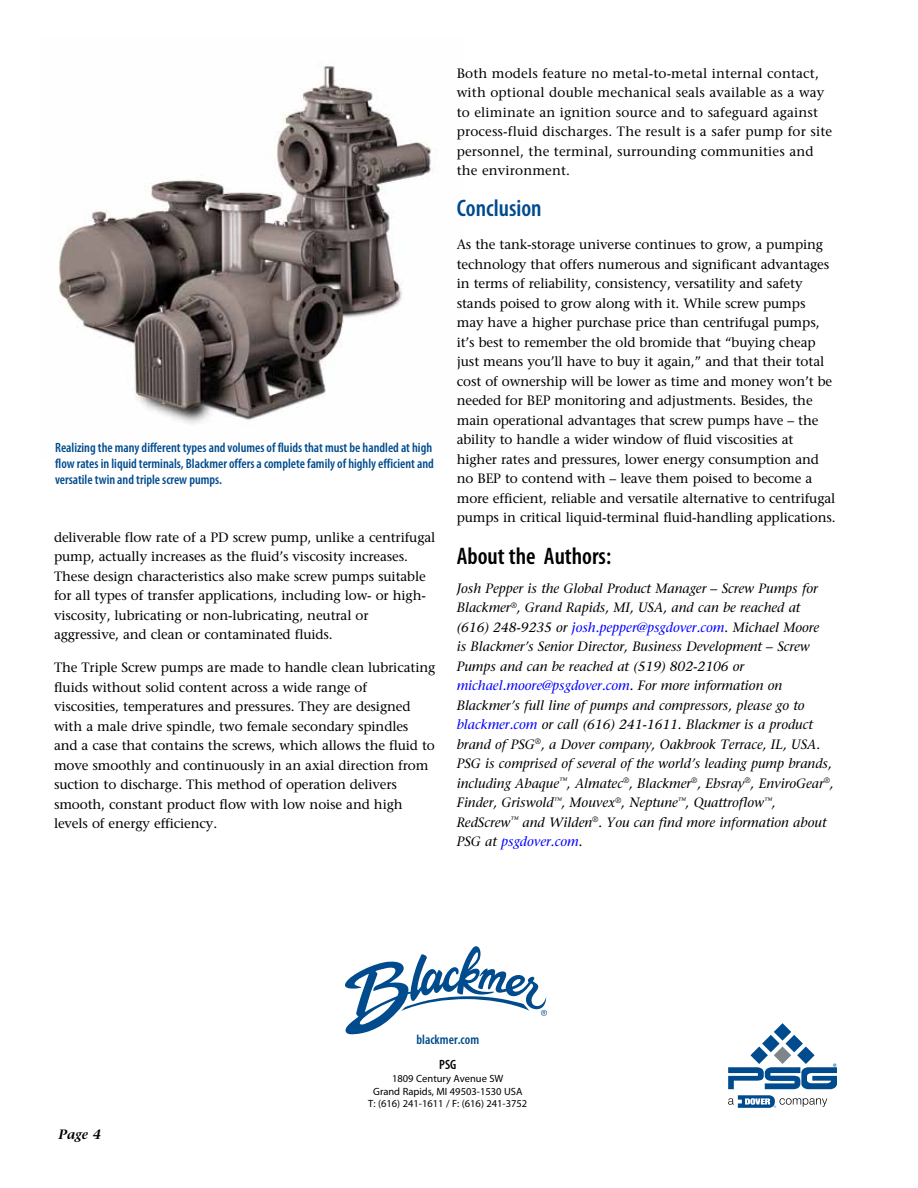
<style>
.page{position:relative;width:918px;height:1188px;background:#fff}
.page>*{position:absolute;margin:0;border:0;box-sizing:border-box;transform-origin:0 0}
.t1{font:600 condensed 24px "Myriad Pro";color:#000}
.t2{font:600 condensed 24px "Myriad Pro";color:#004b8d}
.t3{font:13.5px/19.5px "Stone Serif";letter-spacing:-.01em;color:#000}
.t4{font:italic 13.5px/19.5px "Stone Serif";color:#000}
.t5{font:13.5px/19.5px "Stone Serif";letter-spacing:.01em;color:#000}
.t6{font:600 condensed 13.5px/16.2px "Myriad Pro";color:#004b8d}
.t7{font:italic 600 13.5px "Stone Serif";color:#000}
.t8{font:600 condensed 13.5px "Myriad Pro";color:#000}
.t9{font:10.5px/12.6px "Myriad Pro";color:#000;text-align:center}
.s1{color:#00f}
</style>
<div class="page">
<svg style="left:728px;top:1023px;width:109px;height:66px"></svg>
<svg style="left:728px;top:1095px;width:99px;height:13px"></svg>
<img style="left:58px;top:62px;width:379px;height:362px">
<svg style="left:345px;top:946px;width:202px;height:89px"></svg>
<p class="t6" style="left:55px;top:440px;width:380px">Realizing the many different types and volumes of fluids that must be handled at high flow rates in liquid terminals, Blackmer offers a complete family of highly efficient and versatile twin and triple screw pumps.</p>
<p class="t3" style="left:54px;top:527px;width:383px">deliverable flow rate of a PD screw pump, unlike a centrifugal pump, actually increases as the fluid’s viscosity increases.<br>These design characteristics also make screw pumps suitable for all types of transfer applications, including low- or high&shy;viscosity, lubricating or non-lubricating, neutral or aggressive, and clean or contaminated fluids.</p>
<p class="t3" style="left:54px;top:658px;width:383px">The Triple Screw pumps are made to handle clean lubricating fluids without solid content across a wide range of viscosities, temperatures and pressures. They are designed with a male drive spindle, two female secondary spindles and a case that contains the screws, which allows the fluid to move smoothly and continuously in an axial direction from suction to discharge. This method of operation delivers smooth, constant product flow with low noise and high levels of energy efficiency.</p>
<p class="t5" style="left:457px;top:63px;width:377px">Both models feature no metal-to-metal internal contact, with optional double mechanical seals available as a way to eliminate an ignition source and to safeguard against process-fluid discharges. The result is a safer pump for site personnel, the terminal, surrounding communities and the environment.</p>
<h1 class="t2" style="left:457px;top:195px;width:86px">Conclusion</h1>
<p class="t3" style="left:457px;top:235px;width:380px">As the tank-storage universe continues to grow, a pumping technology that offers numerous and significant advantages in terms of reliability, consistency, versatility and safety stands poised to grow along with it. While screw pumps may have a higher purchase price than centrifugal pumps, it’s best to remember the old bromide that “buying cheap just means you’ll have to buy it again,” and that their total cost of ownership will be lower as time and money won’t be needed for BEP monitoring and adjustments. Besides, the main operational advantages that screw pumps have – the ability to handle a wider window of fluid viscosities at higher rates and pressures, lower energy consumption and no BEP to contend with – leave them poised to become a more efficient, reliable and versatile alternative to centrifugal pumps in critical liquid-terminal fluid-handling applications.</p>
<h1 class="t1" style="left:457px;top:543px;width:156px">About the Authors:</h1>
<p class="t4" style="left:457px;top:579px;width:379px">Josh Pepper is the Global Product Manager – Screw Pumps for Blackmer<sup>®</sup>, Grand Rapids, MI, USA, and can be reached at (616) 248-9235 or <span class="s1">josh.pepper@psgdover.com</span>. Michael Moore<br>is Blackmer’s Senior Director, Business Development – Screw Pumps and can be reached at (519) 802-2106 or <span class="s1">michael.moore@psgdover.com</span>. For more information on Blackmer’s full line of pumps and compressors, please go to <span class="s1">blackmer.com</span> or call (616) 241-1611. Blackmer is a product brand of PSG<sup>®</sup>, a Dover company, Oakbrook Terrace, IL, USA.<br>PSG is comprised of several of the world’s leading pump brands, including Abaque<sup>™</sup>, Almatec<sup>®</sup>, Blackmer<sup>®</sup>, Ebsray<sup>®</sup>, EnviroGear<sup>®</sup>, Finder, Griswold<sup>™</sup>, Mouvex<sup>®</sup>, Neptune<sup>™</sup>, Quattroflow<sup>™</sup>, RedScrew<sup>™</sup> and Wilden<sup>®</sup>. You can find more information about PSG at <span class="s1">psgdover.com</span>.</p>
<p class="t7" style="left:58px;top:1126px;width:44px">Page 4</p>
<p class="t6" style="left:417px;top:1031px;width:64px">blackmer.com</p>
<p class="t8" style="left:439px;top:1058px;width:19px">PSG</p>
<p class="t9" style="left:368px;top:1072px;width:161px">1809 Century Avenue SW<br>Grand Rapids, MI 49503-1530 USA<br>T: (616) 241-1611 / F: (616) 241-3752</p>
</div>
